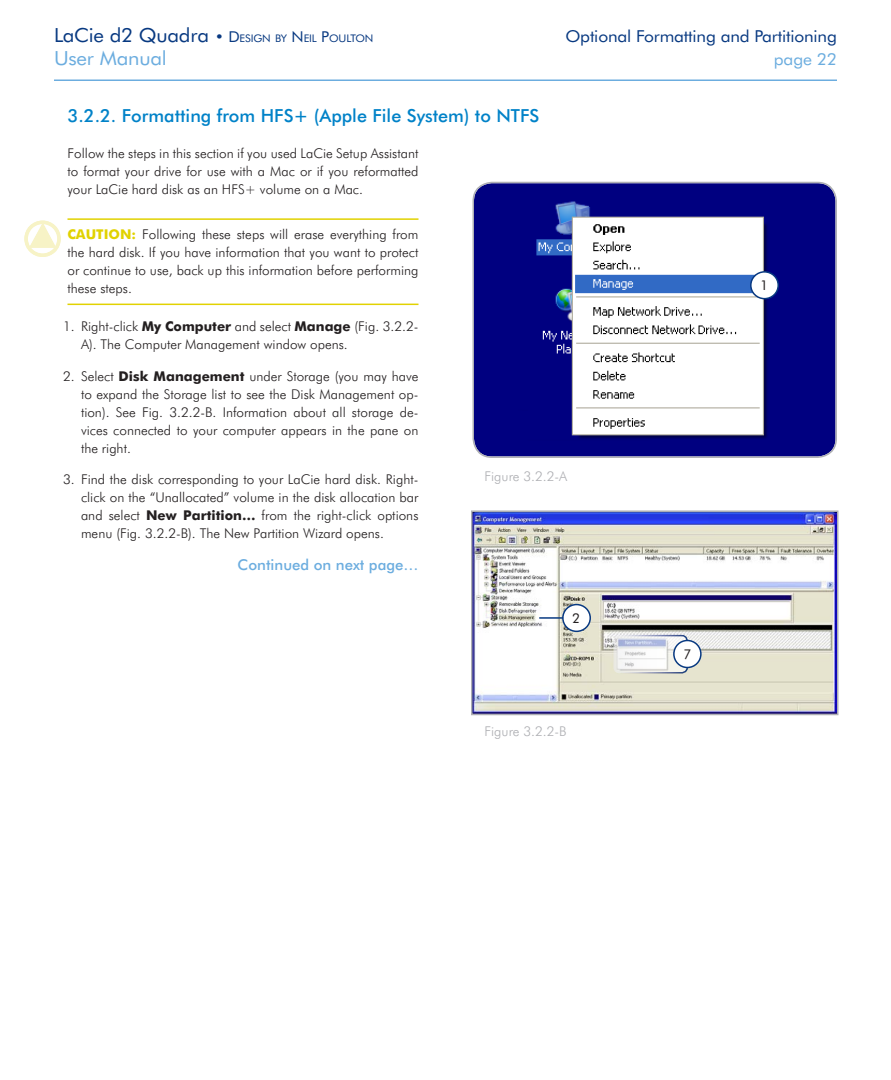
<style>
.page{position:relative;width:891px;height:1080px;background:#fff}
.page>*{position:absolute;margin:0;border:0;box-sizing:border-box;transform-origin:0 0}
.t1{font:19.5px "Futura BT";letter-spacing:-.01em;color:#6caddf;scale:1.05 1}
.t2{font:500 18px "Futura BT";color:#0082c8}
.t3{font:16.5px "Futura BT";letter-spacing:-.01em;color:#083981;scale:1.05 1}
.t4{font:16.5px "Futura BT";letter-spacing:-.01em;color:#6caddf;scale:1.05 1}
.t5{font:500 15px "Futura BT";color:#6caddf}
.t6{font:300 13.5px/18px "Futura BT";color:#231f20;text-align:justify}
.t7{font:300 13.5px "Futura BT";color:#aeafb3}
.t8{font:13.5px "Futura BT";color:#231f20}
.t9{font:10.5px "Futura BT";letter-spacing:-.015em;color:#083981;scale:1.05 1}
.s1{font-size:19.5px}
.s2{font-size:15px}
.s3{font-weight:700;color:#e1d201}
.s4{font-weight:700}
</style>
<div class="page">
<hr style="left:54px;top:80px;width:783px;height:1px;background:#6caddf">
<hr style="left:68px;top:218px;width:350px;height:2px;background:#e1d201">
<hr style="left:68px;top:304px;width:350px;height:1px;background:#e1d201">
<svg style="left:24px;top:221px;width:37px;height:36px"></svg>
<svg style="left:471px;top:510px;width:368px;height:206px"></svg>
<img style="left:474px;top:183px;width:362px;height:273px;border-radius:18px">
<div style="left:472px;top:182px;width:365px;height:276px;border:2px solid #aeafb3;border-radius:19px"></div>
<div style="left:751px;top:272px;width:27px;height:27px;background:#fff;border-radius:50%"></div>
<div style="left:750px;top:271px;width:29px;height:28px;border:2px solid #083981;border-radius:50%"></div>
<div style="left:563px;top:605px;width:27px;height:26px;background:#fff;border-radius:50%"></div>
<div style="left:562px;top:604px;width:29px;height:28px;border:2px solid #083981;border-radius:50%"></div>
<hr style="left:540px;top:617px;width:23px;height:2px;background:#083981">
<svg style="left:614px;top:634px;width:75px;height:40px"></svg>
<div style="left:674px;top:640px;width:27px;height:28px;background:#fff;border-radius:50%"></div>
<div style="left:673px;top:640px;width:29px;height:28px;border:2px solid #083981;border-radius:50%"></div>
<p class="t9" style="left:54px;top:32px;width:306px"><span class="s1">LaCie d2 Quadra</span> <span class="s2">• D</span>esign by <span class="s2">N</span> eil <span class="s2">P</span>oulton</p>
<p class="t3" style="left:565px;top:26px;width:260px">Optional Formatting and Partitioning</p>
<h1 class="t1" style="left:54px;top:46px;width:109px">User Manual</h1>
<p class="t4" style="left:774px;top:49px;width:62px">page 22</p>
<h2 class="t2" style="left:68px;top:104px;width:473px">3.2.2. Formatting from HFS+ (Apple File System) to NTFS</h2>
<p class="t6" style="left:68px;top:144px;width:352px">Follow the steps in this section if you used LaCie Setup Assistant to format your drive for use with a Mac or if you reformatted your LaCie hard disk as an HFS+ volume on a Mac.</p>
<p class="t6" style="left:68px;top:225px;width:352px"><span class="s3">CAUTION:</span> Following these steps will erase everything from the hard disk. If you have information that you want to protect or continue to use, back up this information before performing these steps.</p>
<p class="t6" style="left:81px;top:317px;width:339px">Right-click <span class="s4">My Computer</span> and select <span class="s4">Manage</span> (Fig. 3.2.2-<br>A). The Computer Management window opens.</p>
<p class="t6" style="left:81px;top:367px;width:339px">Select <span class="s4">Disk Management</span> under Storage (you may have to expand the Storage list to see the Disk Management op&shy;tion). See Fig. 3.2.2-B. Information about all storage de&shy;vices connected to your computer appears in the pane on the right.</p>
<p class="t6" style="left:81px;top:470px;width:339px">Find the disk corresponding to your LaCie hard disk. Right&shy;click on the “Unallocated” volume in the disk allocation bar and select <span class="s4">New Partition…</span> from the right-click options menu (Fig. 3.2.2-B). The New Partition Wizard opens.</p>
<p class="t5" style="left:238px;top:555px;width:182px">Continued on next page…</p>
<p class="t6" style="left:63px;top:317px;width:13px">1.</p>
<p class="t6" style="left:63px;top:367px;width:13px">2.</p>
<p class="t6" style="left:63px;top:470px;width:13px">3.</p>
<p class="t7" style="left:484px;top:468px;width:84px">Figure 3.2.2-A</p>
<p class="t8" style="left:572px;top:610px;width:9px">2</p>
<p class="t7" style="left:484px;top:723px;width:84px">Figure 3.2.2-B</p>
<p class="t8" style="left:760px;top:277px;width:5px">1</p>
<p class="t8" style="left:683px;top:646px;width:9px">7</p>
</div>
